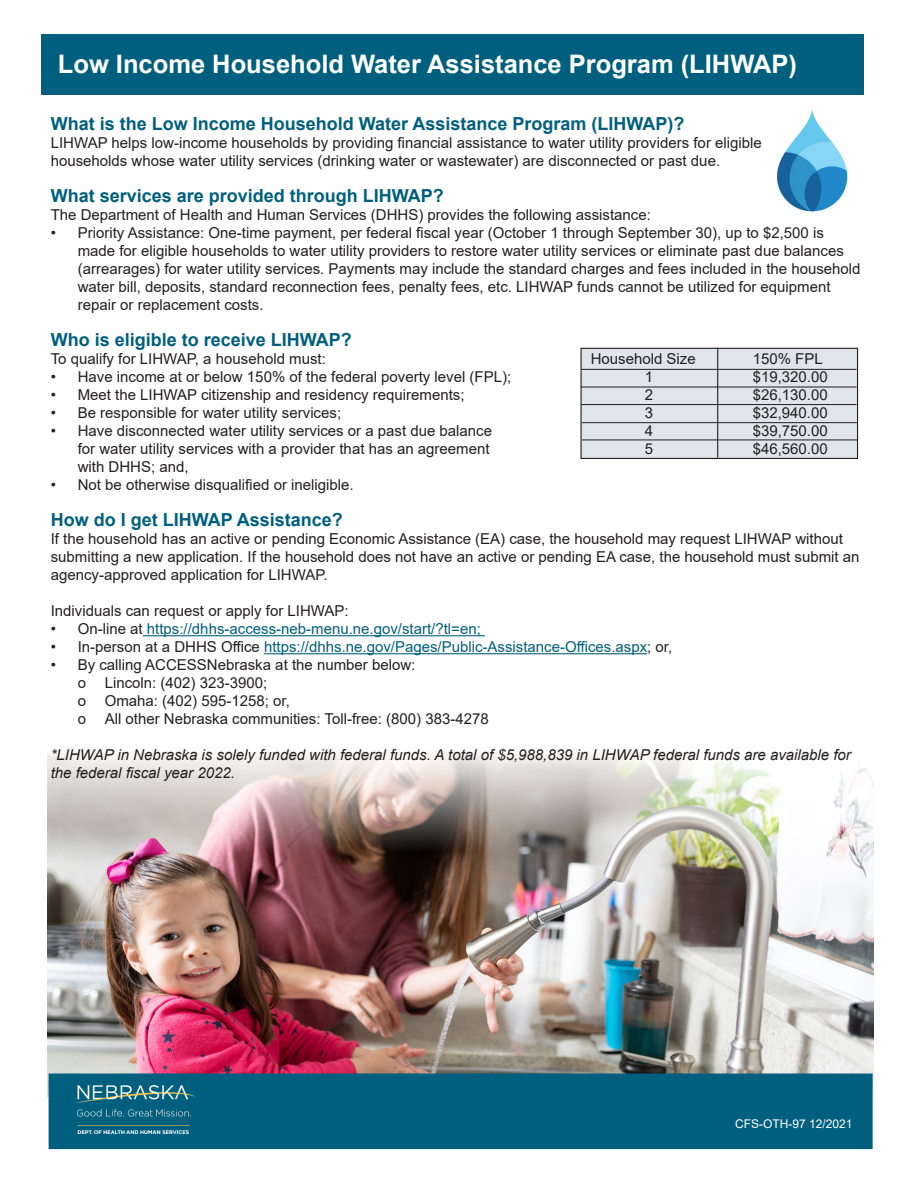
<style>
.page{position:relative;width:918px;height:1188px;background:#fff}
.page>*{position:absolute;margin:0;border:0;box-sizing:border-box;transform-origin:0 0}
.t1{font:700 25.5px "Arial";color:#fff}
.t2{font:700 18px "Arial";color:#005f7e}
.t3{font:15px/18px "Arial";color:#231f20}
.t4{font:15px "Arial";color:#005f7e}
.t5{font:italic 15px/18px "Arial";color:#231f20}
.t6{font:12px "Arial";color:#fff}
.s1{color:#231f20}
</style>
<div class="page">
<img style="left:48px;top:753px;width:825px;height:343px">
<img style="left:776px;top:109px;width:72px;height:103px">
<div style="left:581px;top:348px;width:277px;height:110px;background:#dfe5eb"></div>
<div style="left:580px;top:348px;width:278px;height:111px;border:1px solid #231f20"></div>
<hr style="left:717px;top:348px;width:1px;height:110px;background:#231f20">
<hr style="left:581px;top:369px;width:275px;height:1px;background:#231f20">
<hr style="left:581px;top:387px;width:275px;height:1px;background:#231f20">
<hr style="left:581px;top:404px;width:275px;height:1px;background:#231f20">
<hr style="left:582px;top:422px;width:276px;height:1px;background:#231f20">
<hr style="left:582px;top:440px;width:276px;height:1px;background:#231f20">
<div style="left:41px;top:35px;width:823px;height:60px;background:#005f7e"></div>
<hr style="left:143px;top:635px;width:342px;height:1px;background:#005f7e">
<hr style="left:264px;top:653px;width:383px;height:1px;background:#005f7e">
<div style="left:49px;top:1074px;width:824px;height:75px;background:#005f7e"></div>
<img style="left:77px;top:1086px;width:117px;height:48px">
<p class="t1" style="left:58px;top:46px;width:741px">Low Income Household Water Assistance Program (LIHWAP)</p>
<p class="t2" style="left:51px;top:111px;width:635px">What is the Low Income Household Water Assistance Program (LIHWAP)?</p>
<p class="t3" style="left:51px;top:134px;width:713px">LIHWAP helps low-income households by providing financial assistance to water utility providers for eligible</p>
<p class="t3" style="left:51px;top:152px;width:671px">households whose water utility services (drinking water or wastewater) are disconnected or past due.</p>
<p class="t2" style="left:51px;top:183px;width:395px">What services are provided through LIHWAP?</p>
<p class="t3" style="left:51px;top:206px;width:602px">The Department of Health and Human Services (DHHS) provides the following assistance:</p>
<p class="t3" style="left:78px;top:224px;width:784px;text-indent:-27px">• Priority Assistance: One-time payment, per federal fiscal year (October 1 through September 30), up to $2,500 is made for eligible households to water utility providers to restore water utility services or eliminate past due balances (arrearages) for water utility services. Payments may include the standard charges and fees included in the household water bill, deposits, standard reconnection fees, penalty fees, etc. LIHWAP funds cannot be utilized for equipment repair or replacement costs.</p>
<p class="t2" style="left:51px;top:327px;width:303px">Who is eligible to receive LIHWAP?</p>
<p class="t3" style="left:51px;top:350px;width:277px">To qualify for LIHWAP, a household must:</p>
<p class="t3" style="left:591px;top:350px;width:107px">Household Size</p>
<p class="t3" style="left:753px;top:350px;width:72px">150% FPL</p>
<p class="t3" style="left:51px;top:368px;width:462px">• Have income at or below 150% of the federal poverty level (FPL);</p>
<p class="t3" style="left:645px;top:368px;width:10px">1</p>
<p class="t3" style="left:753px;top:368px;width:77px">$19,320.00</p>
<p class="t3" style="left:51px;top:386px;width:415px">• Meet the LIHWAP citizenship and residency requirements;</p>
<p class="t3" style="left:645px;top:386px;width:10px">2</p>
<p class="t3" style="left:753px;top:386px;width:77px">$26,130.00</p>
<p class="t3" style="left:51px;top:404px;width:292px">• Be responsible for water utility services;</p>
<p class="t3" style="left:645px;top:404px;width:10px">3</p>
<p class="t3" style="left:753px;top:404px;width:77px">$32,940.00</p>
<p class="t3" style="left:51px;top:422px;width:443px">• Have disconnected water utility services or a past due balance</p>
<p class="t3" style="left:645px;top:422px;width:10px">4</p>
<p class="t3" style="left:753px;top:422px;width:77px">$39,750.00</p>
<p class="t3" style="left:78px;top:440px;width:413px">for water utility services with a provider that has an agreement</p>
<p class="t3" style="left:645px;top:440px;width:10px">5</p>
<p class="t3" style="left:753px;top:440px;width:77px">$46,560.00</p>
<p class="t3" style="left:78px;top:458px;width:112px">with DHHS; and,</p>
<p class="t3" style="left:51px;top:476px;width:304px">• Not be otherwise disqualified or ineligible.</p>
<p class="t2" style="left:51px;top:507px;width:294px">How do I get LIHWAP Assistance?</p>
<p class="t3" style="left:51px;top:530px;width:810px">If the household has an active or pending Economic Assistance (EA) case, the household may request LIHWAP without submitting a new application. If the household does not have an active or pending EA case, the household must submit an agency-approved application for LIHWAP.</p>
<p class="t3" style="left:51px;top:602px;width:299px">Individuals can request or apply for LIHWAP:</p>
<p class="t4" style="left:51px;top:619px;width:432px"><span class="s1">• On-line at</span> https://dhhs-access-neb-menu.ne.gov/start/?tl=en;</p>
<p class="t4" style="left:51px;top:637px;width:623px"><span class="s1">• In-person at a DHHS Office</span> https://dhhs.ne.gov/Pages/Public-Assistance-Offices.aspx<span class="s1">; or,</span></p>
<p class="t3" style="left:51px;top:656px;width:366px">• By calling ACCESSNebraska at the number below:</p>
<p class="t3" style="left:78px;top:674px;width:191px">o Lincoln: (402) 323-3900;</p>
<p class="t3" style="left:78px;top:692px;width:214px">o Omaha: (402) 595-1258; or,</p>
<p class="t3" style="left:78px;top:710px;width:413px">o All other Nebraska communities: Toll-free: (800) 383-4278</p>
<p class="t5" style="left:51px;top:746px;width:802px">*LIHWAP in Nebraska is solely funded with federal funds. A total of $5,988,839 in LIHWAP federal funds are available for the federal fiscal year 2022.</p>
<p class="t6" style="left:735px;top:1116px;width:119px">CFS-OTH-97 12/2021</p>
</div>
